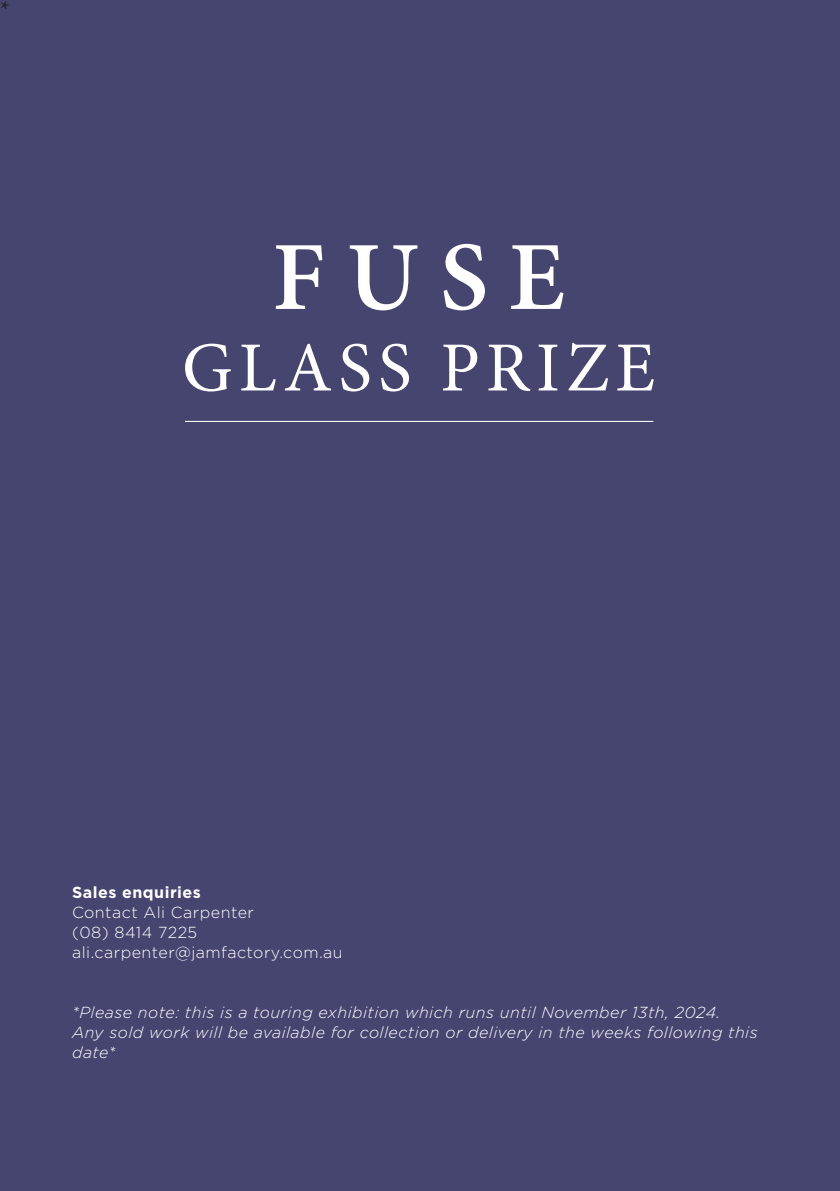
<style>
.page{position:relative;width:840px;height:1191px;background:#fff}
.page>*{position:absolute;margin:0;border:0;box-sizing:border-box;transform-origin:0 0}
.t1{font:24px "Minion Pro";color:#231f20}
.t2{font:italic 300 16px/20px "Gotham";letter-spacing:.03em;color:#fff}
.t3{font:300 16px/20px "Gotham";letter-spacing:.03em;color:#fff}
.t4{font:700 16px "Gotham";letter-spacing:.03em;color:#fff}
</style>
<div class="page">
<div style="left:0;top:0;width:839px;height:1191px;background:#454570"></div>
<svg style="left:276px;top:245px;width:46px;height:64px"></svg>
<svg style="left:349px;top:245px;width:68px;height:65px"></svg>
<svg style="left:443px;top:244px;width:41px;height:66px"></svg>
<svg style="left:511px;top:245px;width:52px;height:64px"></svg>
<svg style="left:185px;top:344px;width:45px;height:47px"></svg>
<svg style="left:241px;top:345px;width:34px;height:45px"></svg>
<svg style="left:285px;top:344px;width:46px;height:46px"></svg>
<svg style="left:341px;top:344px;width:28px;height:47px"></svg>
<svg style="left:381px;top:344px;width:28px;height:47px"></svg>
<svg style="left:443px;top:345px;width:34px;height:45px"></svg>
<svg style="left:488px;top:345px;width:42px;height:46px"></svg>
<svg style="left:538px;top:345px;width:19px;height:45px"></svg>
<svg style="left:568px;top:343px;width:39px;height:47px"></svg>
<svg style="left:617px;top:345px;width:36px;height:45px"></svg>
<hr style="left:185px;top:421px;width:468px;height:1px;background:#fff">
<h1 class="t1" style="left:0;top:-6px;width:11px">*</h1>
<p class="t4" style="left:72px;top:881px;width:130px">Sales enquiries</p>
<p class="t3" style="left:72px;top:901px;width:272px">Contact Ali Carpenter<br>(08) 8414 7225 ali.carpenter@jamfactory.com.au</p>
<p class="t2" style="left:72px;top:1001px;width:686px">*Please note: this is a touring exhibition which runs until November 13th, 2024.<br>Any sold work will be available for collection or delivery in the weeks following this date*</p>
</div>
